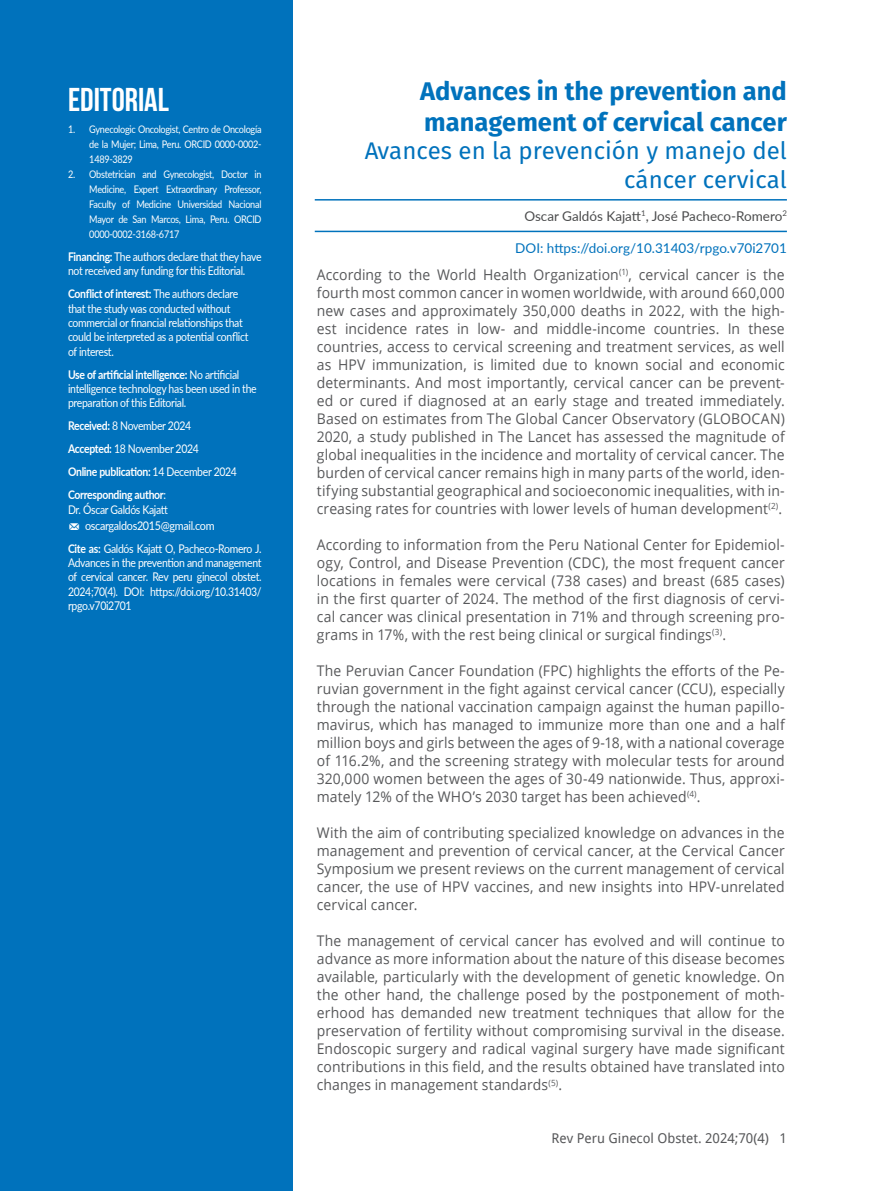
<style>
.page{position:relative;width:872px;height:1191px;background:#fff}
.page>*{position:absolute;margin:0;border:0;box-sizing:border-box;transform-origin:0 0}
.t1{font:700 33px "Bebas Neue";color:#fff}
.t2{font:700 25.5px/30.6px "Fira Sans";color:#0072bc}
.t3{font:24px/28.8px "Fira Sans";color:#0072bc;text-align:right}
.t4{font:14.7px/18px "Open Sans";letter-spacing:.005em;color:#57585a;text-align:justify;scale:.95 1}
.t5{font:13.5px "Lato";color:#0072bc}
.t6{font:13.5px "Lato";color:#4b4c4d}
.t7{font:13.5px "Droid Sans";color:#57585a}
.t8{font:12px/14.4px "Lato";letter-spacing:-.03em;color:#fff;scale:.87 1}
.t9{font:700 12px/23px "Lato";letter-spacing:-.03em;color:#fff;scale:.87 1}
.t10{font:10.5px/15px "Lato";letter-spacing:-.03em;color:#fff;text-align:justify;scale:.87 1}
.s1{font-weight:700}
.s2{font-weight:400}
.s3{font-family:"Modern Pictograms";font-size:13.5px}
</style>
<div class="page">
<div style="left:0;top:0;width:293px;height:1191px;background:#0072bc"></div>
<hr style="left:315px;top:199px;width:472px;height:1px;background:#0072bc">
<hr style="left:315px;top:231px;width:472px;height:1px;background:#0072bc">
<h1 class="t1" style="left:68px;top:82px;width:102px">EDITORIAL</h1>
<p class="t10" style="left:89px;top:121px;width:199px;text-indent:-21px">1. Gynecologic Oncologist, Centro de Oncología de la Mujer; Lima, Peru. ORCID 0000-0002- 1489-3829</p>
<p class="t10" style="left:89px;top:166px;width:199px;text-indent:-21px">2. Obstetrician and Gynecologist, Doctor in Medicine, Expert Extraordinary Professor, Faculty of Medicine Universidad Nacional Mayor de San Marcos, Lima, Peru. ORCID 0000-0002-3168-6717</p>
<p class="t8" style="left:68px;top:249px;width:224px"><span class="s1">Financing:</span> The authors declare that they have not received any funding for this Editorial.</p>
<p class="t8" style="left:68px;top:286px;width:209px"><span class="s1">Conflict of interest:</span> The authors declare that the study was conducted without commercial or financial relationships that could be interpreted as a potential conflict of interest.</p>
<p class="t8" style="left:68px;top:366px;width:218px"><span class="s1">Use of artificial intelligence:</span> No artificial intelligence technology has been used in the preparation of this Editorial.</p>
<p class="t9" style="left:68px;top:414px;width:196px">Received: <span class="s2">8 November 2024<br></span>Accepted: <span class="s2">18 November 2024<br></span>Online publication: <span class="s2">14 December 2024<br></span>Corresponding author<span class="s2">:</span></p>
<p class="t8" style="left:68px;top:500px;width:170px;line-height:16.2px">Dr. Óscar Galdós Kajatt<br><span class="s3">m</span> oscargaldos2015@gmail.com</p>
<p class="t8" style="left:68px;top:540px;width:224px;text-align:justify"><span class="s1">Cite as:</span> Galdós Kajatt O, Pacheco-Romero J.<br>Advances in the prevention and management of cervical cancer. Rev peru ginecol obstet.<br>2024;70(4). DOI: https://doi.org/10.31403/ rpgo.v70i2701</p>
<h2 class="t2" style="left:420px;top:76px;width:368px">Advances in the prevention and management of cervical cancer</h2>
<h3 class="t3" style="left:365px;top:137px;width:424px">Avances en la prevención y manejo del cáncer cervical</h3>
<p class="t6" style="left:524px;top:206px;width:264px">Oscar Galdós Kajatt<sup>1</sup>, José Pacheco-Romero<sup>2</sup></p>
<p class="t5" style="left:515px;top:238px;width:273px">DOI: https://doi.org/10.31403/rpgo.v70i2701</p>
<p class="t4" style="left:317px;top:265px;width:494px">According to the World Health Organization<sup>(1)</sup>, cervical cancer is the fourth most common cancer in women worldwide, with around 660,000 new cases and approximately 350,000 deaths in 2022, with the high&shy;est incidence rates in low- and middle-income countries. In these countries, access to cervical screening and treatment services, as well as HPV immunization, is limited due to known social and economic determinants. And most importantly, cervical cancer can be prevent&shy;ed or cured if diagnosed at an early stage and treated immediately.<br>Based on estimates from The Global Cancer Observatory (GLOBOCAN)<br>2020, a study published in The Lancet has assessed the magnitude of global inequalities in the incidence and mortality of cervical cancer. The burden of cervical cancer remains high in many parts of the world, iden&shy;tifying substantial geographical and socioeconomic inequalities, with in&shy;creasing rates for countries with lower levels of human development<sup>(2)</sup>.</p>
<p class="t4" style="left:317px;top:535px;width:494px">According to information from the Peru National Center for Epidemiol&shy;ogy, Control, and Disease Prevention (CDC), the most frequent cancer locations in females were cervical (738 cases) and breast (685 cases) in the first quarter of 2024. The method of the first diagnosis of cervi&shy;cal cancer was clinical presentation in 71% and through screening pro&shy;grams in 17%, with the rest being clinical or surgical findings<sup>(3)</sup>.</p>
<p class="t4" style="left:317px;top:661px;width:494px">The Peruvian Cancer Foundation (FPC) highlights the efforts of the Pe&shy;ruvian government in the fight against cervical cancer (CCU), especially through the national vaccination campaign against the human papillo&shy;mavirus, which has managed to immunize more than one and a half million boys and girls between the ages of 9-18, with a national coverage of 116.2%, and the screening strategy with molecular tests for around 320,000 women between the ages of 30-49 nationwide. Thus, approxi&shy;mately 12% of the WHO’s 2030 target has been achieved<sup>(4)</sup>.</p>
<p class="t4" style="left:317px;top:823px;width:494px">With the aim of contributing specialized knowledge on advances in the management and prevention of cervical cancer, at the Cervical Cancer Symposium we present reviews on the current management of cervical cancer, the use of HPV vaccines, and new insights into HPV-unrelated cervical cancer.</p>
<p class="t4" style="left:317px;top:931px;width:494px">The management of cervical cancer has evolved and will continue to advance as more information about the nature of this disease becomes available, particularly with the development of genetic knowledge. On the other hand, the challenge posed by the postponement of moth&shy;erhood has demanded new treatment techniques that allow for the preservation of fertility without compromising survival in the disease.<br>Endoscopic surgery and radical vaginal surgery have made significant contributions in this field, and the results obtained have translated into changes in management standards<sup>(5)</sup>.</p>
<p class="t7" style="left:551px;top:1128px;width:237px">Rev Peru Ginecol Obstet. 2024;70(4) 1</p>
</div>
